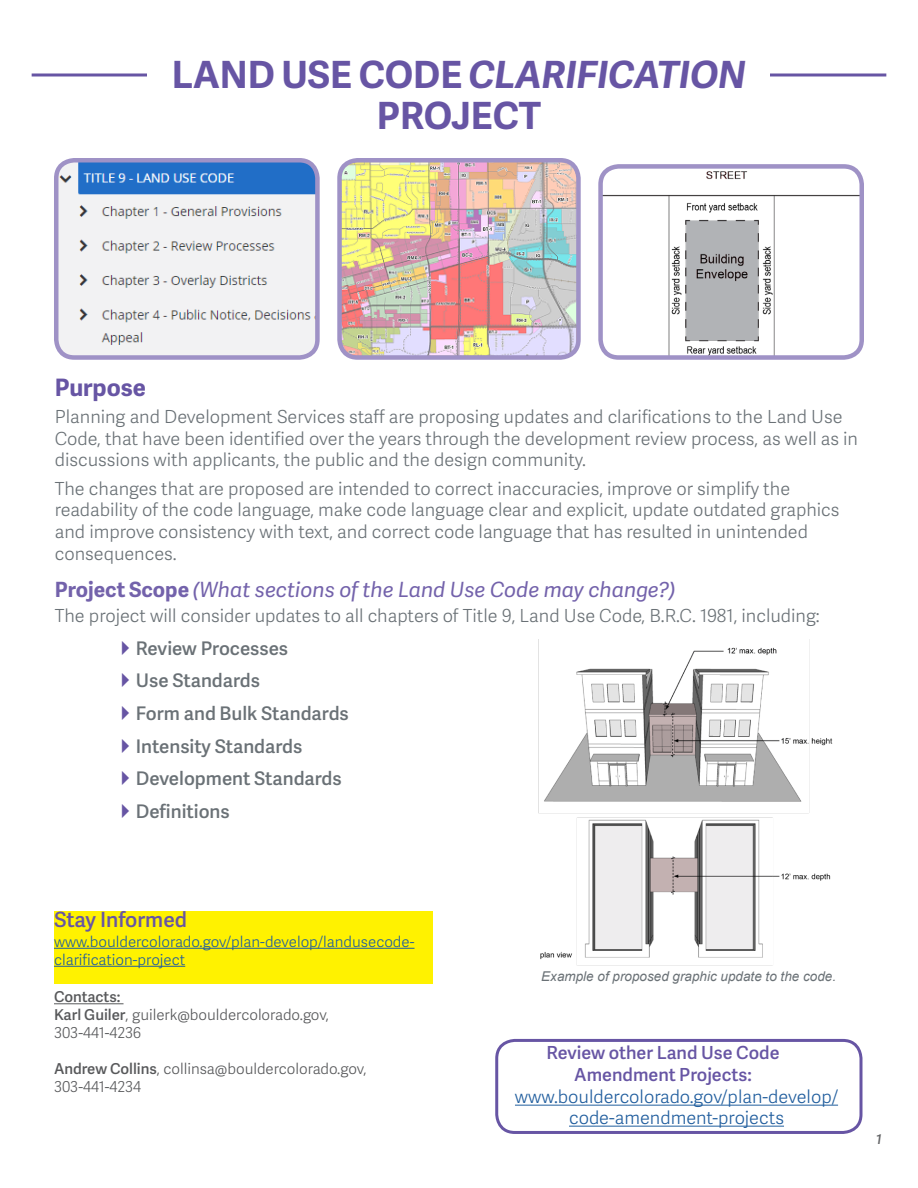
<style>
.page{position:relative;width:918px;height:1188px;background:#fff}
.page>*{position:absolute;margin:0;border:0;box-sizing:border-box;transform-origin:0 0}
.t1{font:700 37.5px/41.2px "Adelle Sans";color:#6755a4;text-align:center}
.t2{font:700 24px "Adelle Sans";color:#6755a4}
.t3{font:italic 21px "Adelle Sans";color:#7362ab}
.t4{font:600 21px "Adelle Sans";color:#6755a4}
.t5{font:600 18.75px/32.7px "Adelle Sans";color:#6a7176}
.t6{font:300 18px/21.6px "Adelle Sans";color:#6a7176}
.t7{font:300 18px/21px "Adelle Sans";color:#215e9e;text-align:center}
.t8{font:600 18px/21.6px "Adelle Sans";color:#6755a4;text-align:center}
.t9{font:300 15px/18px "Adelle Sans";color:#58595b}
.t10{font:300 15px/18px "Adelle Sans";color:#215e9e}
.t11{font:italic 13.5px "Arial";color:#6a7176}
.t12{font:italic 600 13.5px "Adelle Sans";color:#636466}
.s1{font-style:italic}
.s2{font-weight:700;font-style:normal}
.s3{font-weight:600}
</style>
<div class="page">
<hr style="left:32px;top:73px;width:854px;height:3px;background:#6755a4">
<div style="left:148px;top:68px;width:622px;height:69px;background:#fff"></div>
<div style="left:54px;top:911px;width:379px;height:73px;background:#fff200"></div>
<hr style="left:54px;top:948px;width:361px;height:1px;background:#215e9e">
<hr style="left:54px;top:966px;width:131px;height:1px;background:#215e9e">
<hr style="left:54px;top:1003px;width:70px;height:1px;background:#58595b">
<img style="left:538px;top:639px;width:295px;height:327px">
<img style="left:59px;top:163px;width:256px;height:192px">
<div style="left:54px;top:158px;width:266px;height:202px;border:4px solid #9f92c6;border-radius:18px"></div>
<img style="left:342px;top:163px;width:234px;height:192px">
<div style="left:337px;top:158px;width:244px;height:202px;border:4px solid #9f92c6;border-radius:18px"></div>
<img style="left:603px;top:169px;width:256px;height:186px">
<div style="left:598px;top:164px;width:266px;height:196px;border:4px solid #9f92c6;border-radius:18px"></div>
<div style="left:495px;top:1039px;width:367px;height:95px;border:3px solid #6755a4;border-radius:18px"></div>
<hr style="left:515px;top:1105px;width:323px;height:1px;background:#215e9e">
<hr style="left:569px;top:1126px;width:215px;height:1px;background:#215e9e">
<h1 class="t1" style="left:172px;top:52px;width:576px">LAND USE CODE <span class="s1">CLARIFICATION<br></span>PROJECT</h1>
<h2 class="t2" style="left:55px;top:370px;width:93px">Purpose</h2>
<p class="t6" style="left:55px;top:405px;width:805px">Planning and Development Services staff are proposing updates and clarifications to the Land Use<br>Code, that have been identified over the years through the development review process, as well as in discussions with applicants, the public and the design community.</p>
<p class="t6" style="left:55px;top:477px;width:786px">The changes that are proposed are intended to correct inaccuracies, improve or simplify the readability of the code language, make code language clear and explicit, update outdated graphics and improve consistency with text, and correct code language that has resulted in unintended consequences.</p>
<p class="t3" style="left:55px;top:575px;width:623px"><span class="s2">Project Scope</span> (What sections of the Land Use Code may change?)</p>
<p class="t6" style="left:55px;top:604px;width:766px">The project will consider updates to all chapters of Title 9, Land Use Code, B.R.C. 1981, including:</p>
<p class="t5" style="left:136px;top:631px;width:215px">Review Processes<br>Use Standards<br>Form and Bulk Standards<br>Intensity Standards<br>Development Standards<br>Definitions</p>
<p class="t4" style="left:54px;top:904px;width:135px">Stay Informed</p>
<p class="t10" style="left:54px;top:932px;width:362px">www.bouldercolorado.gov/plan-develop/landusecode&shy;clarification-project</p>
<p class="t9" style="left:54px;top:987px;width:277px"><span class="s3">Contacts:<br>Karl Guiler</span>, guilerk@bouldercolorado.gov,<br>303-441-4236</p>
<p class="t9" style="left:54px;top:1059px;width:314px"><span class="s3">Andrew Collins</span>, collinsa@bouldercolorado.gov,<br>303-441-4234</p>
<p class="t11" style="left:541px;top:968px;width:296px">Example of proposed graphic update to the code.</p>
<p class="t8" style="left:547px;top:1041px;width:235px">Review other Land Use Code<br>Amendment Projects:</p>
<p class="t7" style="left:515px;top:1086px;width:325px">www.bouldercolorado.gov/plan-develop/ code-amendment-projects</p>
<p class="t12" style="left:876px;top:1130px;width:7px">1</p>
</div>
